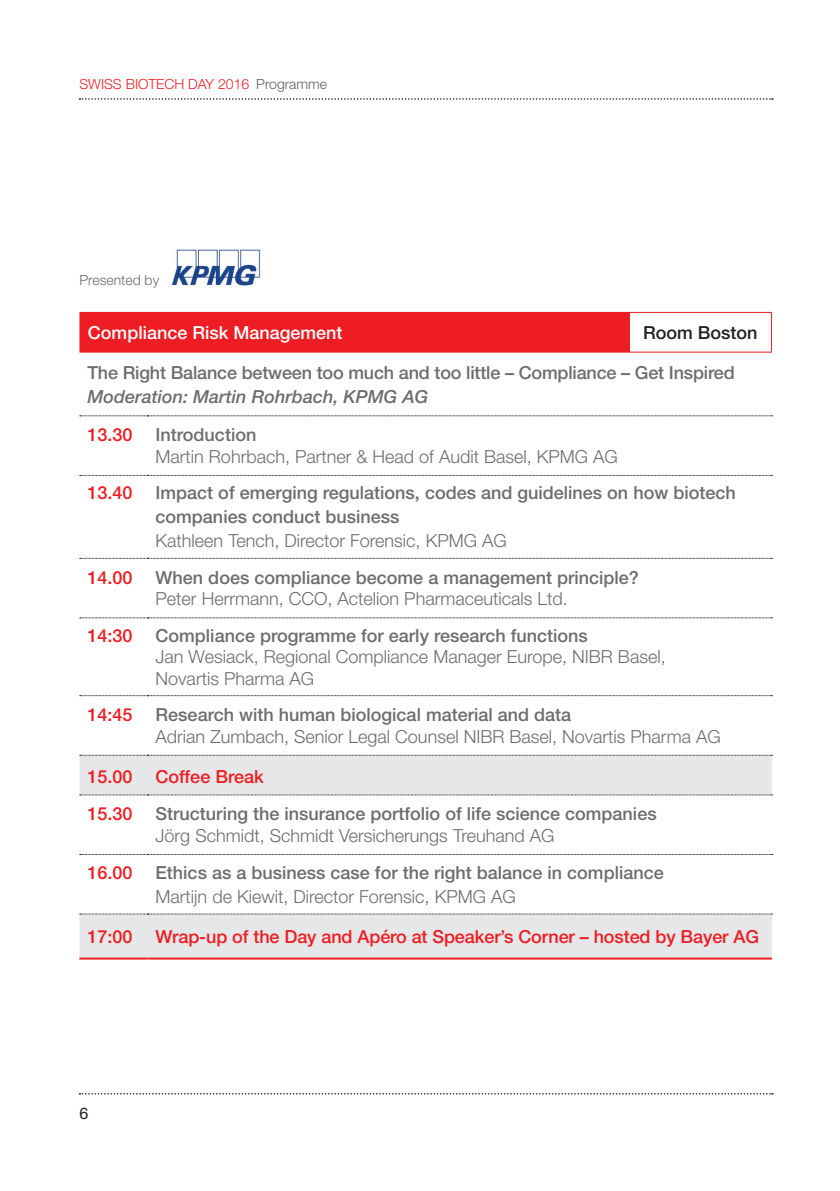
<style>
.page{position:relative;width:840px;height:1191px;background:#fff}
.page>*{position:absolute;margin:0;border:0;box-sizing:border-box;transform-origin:0 0}
.t1{font:500 18px/24px "Helvetica Neue LT Std";color:#6c6d70}
.t2{font:300 18px/21.6px "Helvetica Neue LT Std";color:#6c6d70}
.t3{font:500 18px "Helvetica Neue LT Std";letter-spacing:-.005em;color:#ee1d23}
.t4{font:italic 500 18px "Helvetica Neue LT Std";color:#6c6d70}
.t5{font:500 18px "Helvetica Neue LT Std";color:#fff}
.t6{font:500 18px "Helvetica Neue LT Std";color:#231f20}
.t7{font:16px "Helvetica Neue LT Std";color:#231f20}
.t8{font:300 14px "Helvetica Neue LT Std";color:#ee1d23}
.t9{font:300 14px "Helvetica Neue LT Std";color:#6c6d70}
.s1{color:#636366}
</style>
<div class="page">
<svg style="left:79px;top:98px;width:693px;height:2px"></svg>
<svg style="left:79px;top:1093px;width:693px;height:1px"></svg>
<svg style="left:79px;top:755px;width:692px;height:202px"></svg>
<svg style="left:80px;top:415px;width:692px;height:1px"></svg>
<svg style="left:80px;top:475px;width:692px;height:1px"></svg>
<svg style="left:80px;top:558px;width:692px;height:1px"></svg>
<svg style="left:80px;top:617px;width:692px;height:1px"></svg>
<svg style="left:80px;top:695px;width:692px;height:1px"></svg>
<svg style="left:80px;top:755px;width:692px;height:1px"></svg>
<svg style="left:80px;top:794px;width:692px;height:1px"></svg>
<svg style="left:80px;top:854px;width:692px;height:1px"></svg>
<svg style="left:80px;top:913px;width:692px;height:1px"></svg>
<hr style="left:79px;top:957px;width:68px;height:2px;background:#ee1d23">
<hr style="left:147px;top:957px;width:624px;height:2px;background:#ee1d23">
<div style="left:80px;top:312px;width:548px;height:40px;background:#ee1d23"></div>
<hr style="left:79px;top:312px;width:549px;height:1px;background:#ee1d23">
<hr style="left:79px;top:313px;width:1px;height:38px;background:#ee1d23">
<hr style="left:628px;top:313px;width:1px;height:38px;background:#ee1d23">
<hr style="left:79px;top:351px;width:549px;height:1px;background:#ee1d23">
<hr style="left:628px;top:312px;width:143px;height:1px;background:#ee1d23">
<hr style="left:770px;top:313px;width:1px;height:38px;background:#ee1d23">
<hr style="left:628px;top:351px;width:143px;height:1px;background:#ee1d23">
<img style="left:171px;top:249px;width:90px;height:37px">
<p class="t8" style="left:79px;top:76px;width:249px">SWISS BIOTECH DAY 2016 <span class="s1">Programme</span></p>
<p class="t9" style="left:79px;top:272px;width:81px">Presented by</p>
<p class="t5" style="left:88px;top:321px;width:256px">Compliance Risk Management</p>
<p class="t6" style="left:642px;top:321px;width:116px">Room Boston</p>
<p class="t1" style="left:87px;top:360px;width:648px">The Right Balance between too much and too little – Compliance – Get Inspired</p>
<p class="t4" style="left:87px;top:386px;width:342px">Moderation: Martin Rohrbach, KPMG AG</p>
<p class="t3" style="left:87px;top:424px;width:47px">13.30</p>
<p class="t1" style="left:155px;top:422px;width:102px">Introduction</p>
<p class="t2" style="left:155px;top:445px;width:463px">Martin Rohrbach, Partner &amp; Head of Audit Basel, KPMG AG</p>
<p class="t3" style="left:87px;top:482px;width:47px">13.40</p>
<p class="t1" style="left:155px;top:481px;width:581px">Impact of emerging regulations, codes and guidelines on how biotech companies conduct business</p>
<p class="t2" style="left:155px;top:529px;width:352px">Kathleen Tench, Director Forensic, KPMG AG</p>
<p class="t3" style="left:87px;top:566px;width:47px">14.00</p>
<p class="t1" style="left:155px;top:565px;width:484px">When does compliance become a management principle?</p>
<p class="t2" style="left:155px;top:588px;width:413px">Peter Herrmann, CCO, Actelion Pharmaceuticals Ltd.</p>
<p class="t3" style="left:87px;top:624px;width:47px">14:30</p>
<p class="t1" style="left:155px;top:623px;width:433px">Compliance programme for early research functions</p>
<p class="t2" style="left:155px;top:645px;width:511px">Jan Wesiack, Regional Compliance Manager Europe, NIBR Basel,<br>Novartis Pharma AG</p>
<p class="t3" style="left:87px;top:704px;width:47px">14:45</p>
<p class="t1" style="left:155px;top:702px;width:417px">Research with human biological material and data</p>
<p class="t2" style="left:155px;top:725px;width:566px">Adrian Zumbach, Senior Legal Counsel NIBR Basel, Novartis Pharma AG</p>
<p class="t3" style="left:87px;top:766px;width:47px">15.00</p>
<p class="t3" style="left:155px;top:766px;width:110px">Coffee Break</p>
<p class="t3" style="left:87px;top:803px;width:47px">15.30</p>
<p class="t1" style="left:155px;top:801px;width:502px">Structuring the insurance portfolio of life science companies</p>
<p class="t2" style="left:155px;top:824px;width:400px">Jörg Schmidt, Schmidt Versicherungs Treuhand AG</p>
<p class="t3" style="left:87px;top:861px;width:47px">16.00</p>
<p class="t1" style="left:155px;top:860px;width:509px">Ethics as a business case for the right balance in compliance</p>
<p class="t2" style="left:155px;top:885px;width:361px">Martijn de Kiewit, Director Forensic, KPMG AG</p>
<p class="t3" style="left:87px;top:925px;width:47px">17:00</p>
<p class="t3" style="left:155px;top:925px;width:604px">Wrap-up of the Day and Apéro at Speaker’s Corner – hosted by Bayer AG</p>
<p class="t7" style="left:79px;top:1103px;width:10px">6</p>
</div>
